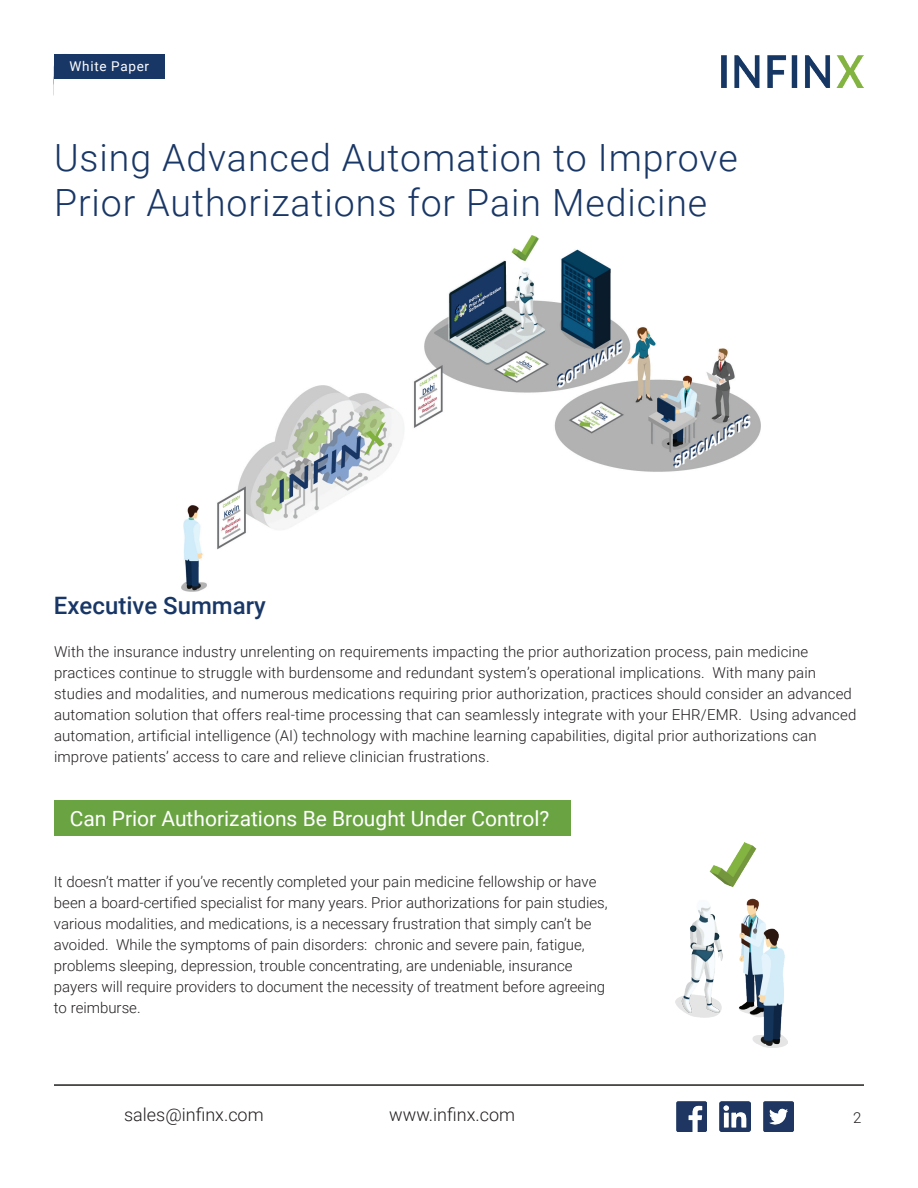
<style>
.page{position:relative;width:918px;height:1188px;background:#fff}
.page>*{position:absolute;margin:0;border:0;box-sizing:border-box;transform-origin:0 0}
.t1{font:300 37.5px/45px "Roboto";letter-spacing:.025em;color:#193766}
.t2{font:500 24px "Roboto";color:#193766}
.t3{font:21px "Roboto";color:#fff}
.t4{font:300 18px "Roboto";color:#231f20}
.t5{font:300 15px/21px "Roboto";letter-spacing:.01em;color:#231f20}
.t6{font:13.5px "Roboto";letter-spacing:.05em;color:#fff}
</style>
<div class="page">
<hr style="left:54px;top:1084px;width:810px;height:2px;background:#231f20">
<img style="left:676px;top:1101px;width:31px;height:30px">
<img style="left:720px;top:1101px;width:30px;height:30px">
<img style="left:763px;top:1101px;width:31px;height:30px">
<img style="left:722px;top:56px;width:141px;height:31px">
<div style="left:54px;top:800px;width:516px;height:36px;background:#6aa442"></div>
<img style="left:181px;top:235px;width:579px;height:357px">
<img style="left:675px;top:843px;width:113px;height:205px">
<div style="left:54px;top:54px;width:111px;height:25px;background:#193766"></div>
<p class="t6" style="left:70px;top:57px;width:81px">White Paper</p>
<h1 class="t1" style="left:54px;top:133px;width:685px">Using Advanced Automation to Improve<br>Prior Authorizations for Pain Medicine</h1>
<h2 class="t2" style="left:54px;top:589px;width:213px">Executive Summary</h2>
<p class="t5" style="left:54px;top:640px;width:804px">With the insurance industry unrelenting on requirements impacting the prior authorization process, pain medicine practices continue to struggle with burdensome and redundant system’s operational implications. With many pain studies and modalities, and numerous medications requiring prior authorization, practices should consider an advanced automation solution that offers real-time processing that can seamlessly integrate with your EHR/EMR. Using advanced automation, artificial intelligence (AI) technology with machine learning capabilities, digital prior authorizations can improve patients’ access to care and relieve clinician frustrations.</p>
<h3 class="t3" style="left:70px;top:803px;width:481px">Can Prior Authorizations Be Brought Under Control?</h3>
<p class="t5" style="left:54px;top:871px;width:555px">It doesn’t matter if you’ve recently completed your pain medicine fellowship or have been a board-certified specialist for many years. Prior authorizations for pain studies, various modalities, and medications, is a necessary frustration that simply can’t be avoided. While the symptoms of pain disorders: chronic and severe pain, fatigue, problems sleeping, depression, trouble concentrating, are undeniable, insurance payers will require providers to document the necessity of treatment before agreeing to reimburse.</p>
<p class="t4" style="left:124px;top:1102px;width:141px">sales@infinx.com</p>
<p class="t4" style="left:389px;top:1102px;width:127px">www.infinx.com</p>
<p class="t5" style="left:853px;top:1106px;width:10px">2</p>
</div>
